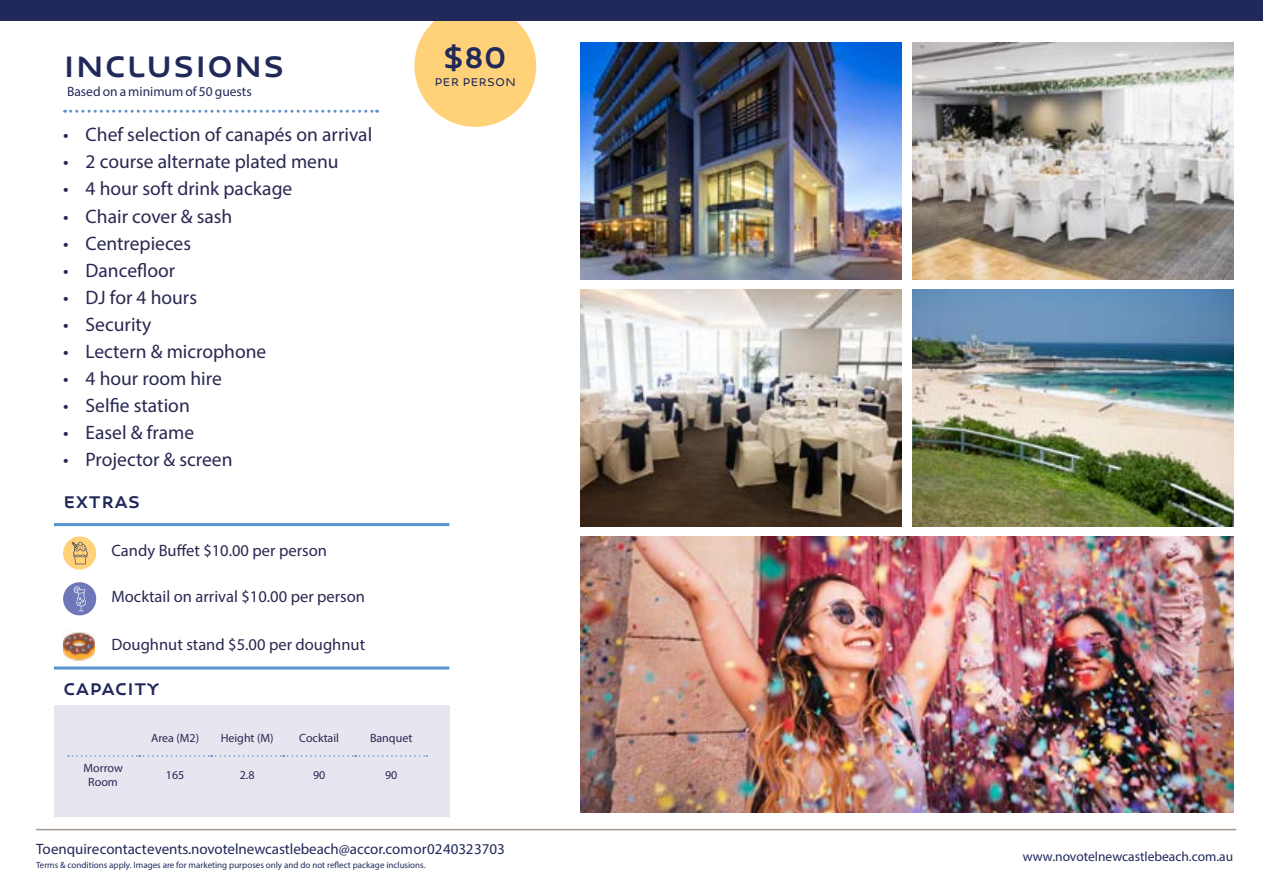
<style>
.page{position:relative;width:1263px;height:893px;background:#fff}
.page>*{position:absolute;margin:0;border:0;box-sizing:border-box;transform-origin:0 0}
.t1{font:500 31.5px "Novotype";letter-spacing:-.005em;color:#21295a}
.t2{font:19.5px "Myriad Pro";color:#292852}
.t3{font:500 18px "Novotype";color:#21295a}
.t4{font:16.5px "Myriad Pro";color:#292852}
.t5{font:15px "Myriad Pro";letter-spacing:-.005em;color:#21295a}
.t6{font:13.5px "Myriad Pro";color:#21295a}
.t7{font:12px/14.4px "Myriad Pro";color:#292852;text-align:center}
.t8{font:12px "Novotype";color:#21295a}
.t9{font:9px "Myriad Pro";color:#21295a}
</style>
<div class="page">
<hr style="left:36px;top:829px;width:1200px;height:1px;background:#a39990">
<div style="left:414px;top:5px;width:122px;height:122px;background:#ffd27a;border-radius:50%"></div>
<svg style="left:65px;top:110px;width:313px;height:3px"></svg>
<img style="left:581px;top:536px;width:652px;height:276px">
<div style="left:54px;top:705px;width:395px;height:112px;background:#e7e5f0"></div>
<svg style="left:68px;top:755px;width:359px;height:2px"></svg>
<div style="left:0;top:0;width:1263px;height:21px;background:#21295a"></div>
<img style="left:581px;top:289px;width:320px;height:237px">
<img style="left:912px;top:289px;width:321px;height:237px">
<img style="left:912px;top:43px;width:321px;height:237px">
<img style="left:581px;top:43px;width:320px;height:237px">
<div style="left:63px;top:536px;width:33px;height:34px;background:#ffd27a;border-radius:50%"></div>
<svg style="left:72px;top:542px;width:16px;height:22px"></svg>
<div style="left:63px;top:582px;width:33px;height:33px;background:#6f77b9;border-radius:50%"></div>
<svg style="left:74px;top:586px;width:12px;height:25px"></svg>
<hr style="left:54px;top:523px;width:395px;height:3px;background:#5792cd">
<hr style="left:54px;top:666px;width:395px;height:3px;background:#5792cd">
<img style="left:63px;top:630px;width:32px;height:31px">
<h1 class="t1" style="left:63px;top:48px;width:223px">INCLUSIONS</h1>
<p class="t6" style="left:67px;top:84px;width:186px">Based on a minimum of 50 guests</p>
<p class="t2" style="left:63px;top:123px;width:311px">• Chef selection of canapés on arrival</p>
<p class="t2" style="left:63px;top:150px;width:277px">• 2 course alternate plated menu</p>
<p class="t2" style="left:63px;top:177px;width:231px">• 4 hour soft drink package</p>
<p class="t2" style="left:63px;top:204px;width:171px">• Chair cover &amp; sash</p>
<p class="t2" style="left:63px;top:231px;width:130px">• Centrepieces</p>
<p class="t2" style="left:63px;top:258px;width:114px">• Dancefloor</p>
<p class="t2" style="left:63px;top:285px;width:136px">• DJ for 4 hours</p>
<p class="t2" style="left:63px;top:312px;width:90px">• Security</p>
<p class="t2" style="left:63px;top:339px;width:205px">• Lectern &amp; microphone</p>
<p class="t2" style="left:63px;top:366px;width:160px">• 4 hour room hire</p>
<p class="t2" style="left:63px;top:393px;width:128px">• Selfie station</p>
<p class="t2" style="left:63px;top:420px;width:133px">• Easel &amp; frame</p>
<p class="t2" style="left:63px;top:447px;width:171px">• Projector &amp; screen</p>
<p class="t3" style="left:63px;top:491px;width:79px">EXTRAS</p>
<p class="t4" style="left:112px;top:540px;width:217px">Candy Buffet $10.00 per person</p>
<p class="t4" style="left:112px;top:586px;width:255px">Mocktail on arrival $10.00 per person</p>
<p class="t4" style="left:112px;top:635px;width:255px">Doughnut stand $5.00 per doughnut</p>
<p class="t3" style="left:63px;top:678px;width:98px">CAPACITY</p>
<p class="t7" style="left:151px;top:730px;width:50px">Area (M2)</p>
<p class="t7" style="left:221px;top:730px;width:54px">Height (M)</p>
<p class="t7" style="left:299px;top:730px;width:41px">Cocktail</p>
<p class="t7" style="left:370px;top:730px;width:44px">Banquet</p>
<p class="t7" style="left:83px;top:761px;width:41px">Morrow<br>Room</p>
<p class="t7" style="left:166px;top:768px;width:20px">165</p>
<p class="t7" style="left:240px;top:768px;width:16px">2.8</p>
<p class="t7" style="left:313px;top:768px;width:14px">90</p>
<p class="t7" style="left:385px;top:768px;width:14px">90</p>
<h1 class="t1" style="left:443px;top:39px;width:65px">$80</h1>
<p class="t8" style="left:435px;top:75px;width:83px">PER PERSON</p>
<p class="t5" style="left:36px;top:839px;width:470px">To enquire contact events.novotelnewcastlebeach@accor.com or 02 4032 3703</p>
<p class="t9" style="left:36px;top:860px;width:391px">Terms &amp; conditions apply. Images are for marketing purposes only and do not reflect package inclusions.</p>
<p class="t6" style="left:1023px;top:849px;width:212px">www.novotelnewcastlebeach.com.au</p>
</div>
